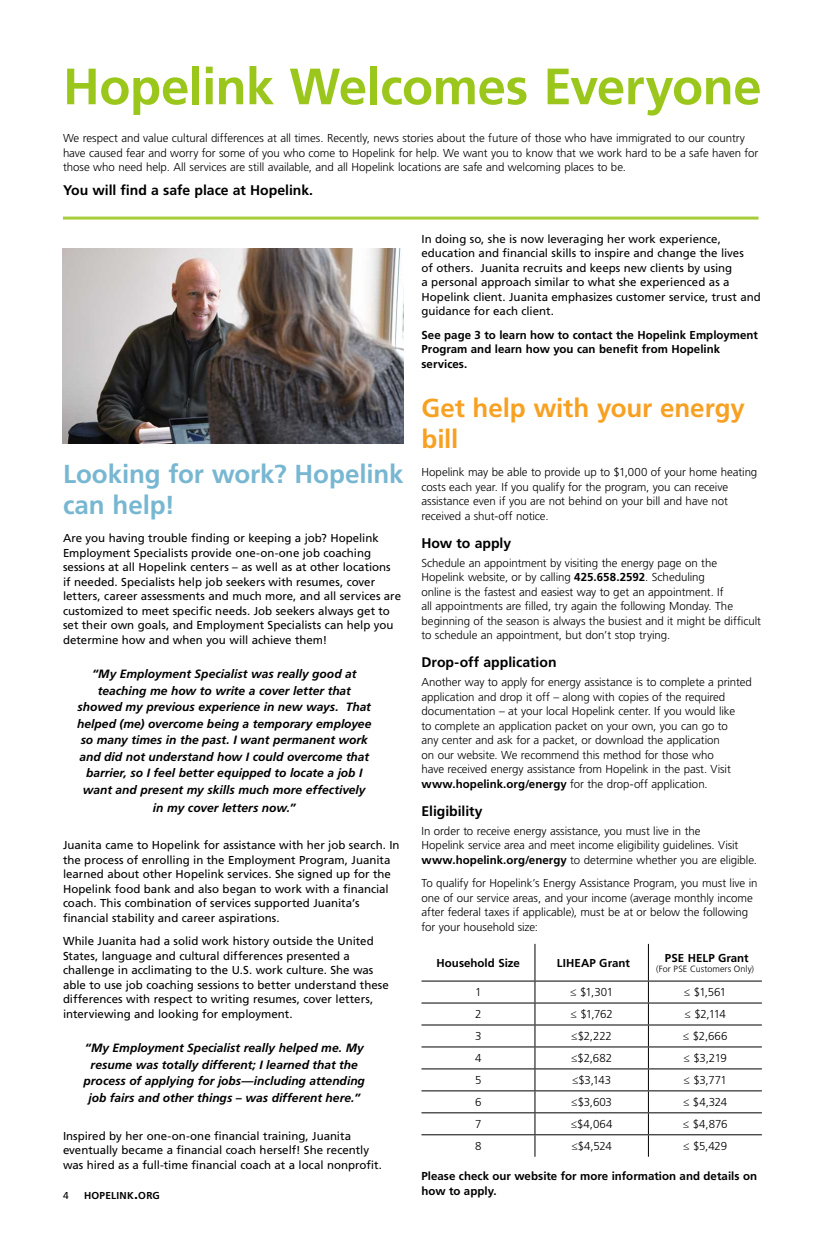
<style>
.page{position:relative;width:819px;height:1260px;background:#fff}
.page>*{position:absolute;margin:0;border:0;box-sizing:border-box;transform-origin:0 0}
.t1{font:700 51px "Frutiger LT Std";letter-spacing:-.01em;color:#9bc71d}
.t2{font:700 26px/31.2px "Frutiger LT Std";letter-spacing:-.005em;color:#78b7d1}
.t3{font:700 26px/31.2px "Frutiger LT Std";letter-spacing:-.005em;color:#f7a123}
.t4{font:700 14px "Frutiger LT Std";color:#000}
.t5{font:italic 700 12px/16.5px "Frutiger LT Std";color:#000;text-align:center}
.t6{font:300 11.5px/14.5px "Frutiger LT Std";letter-spacing:-.005em;color:#000}
.t7{font:11.5px/14.5px "Frutiger LT Std";color:#000}
.t8{font:700 11.5px/14.5px "Frutiger LT Std";color:#000}
.t9{font:700 10px "Frutiger LT Std";letter-spacing:.03em;color:#000}
.t10{font:10px "Frutiger LT Std";color:#000}
.t11{font:300 9px "Frutiger LT Std";letter-spacing:.01em;color:#000}
.s1{font-size:14.4px}
.s2{font-weight:700}
</style>
<div class="page">
<hr style="left:63px;top:217px;width:696px;height:3px;background:#a6cd39">
<hr style="left:534px;top:944px;width:1px;height:37px;background:#000">
<hr style="left:648px;top:944px;width:1px;height:37px;background:#000">
<hr style="left:421px;top:981px;width:114px;height:1px;background:#000">
<hr style="left:535px;top:981px;width:113px;height:1px;background:#000">
<hr style="left:648px;top:981px;width:114px;height:1px;background:#000">
<hr style="left:421px;top:1003px;width:114px;height:1px;background:#000">
<hr style="left:535px;top:1003px;width:113px;height:1px;background:#000">
<hr style="left:648px;top:1003px;width:114px;height:1px;background:#000">
<hr style="left:421px;top:1024px;width:114px;height:2px;background:#000">
<hr style="left:535px;top:1024px;width:113px;height:2px;background:#000">
<hr style="left:648px;top:1024px;width:114px;height:2px;background:#000">
<hr style="left:421px;top:1046px;width:114px;height:1px;background:#000">
<hr style="left:535px;top:1046px;width:113px;height:1px;background:#000">
<hr style="left:648px;top:1046px;width:114px;height:1px;background:#000">
<hr style="left:421px;top:1068px;width:114px;height:1px;background:#000">
<hr style="left:535px;top:1068px;width:113px;height:1px;background:#000">
<hr style="left:648px;top:1068px;width:114px;height:1px;background:#000">
<hr style="left:421px;top:1090px;width:114px;height:1px;background:#000">
<hr style="left:535px;top:1090px;width:113px;height:1px;background:#000">
<hr style="left:648px;top:1090px;width:114px;height:1px;background:#000">
<hr style="left:421px;top:1112px;width:114px;height:1px;background:#000">
<hr style="left:535px;top:1112px;width:113px;height:1px;background:#000">
<hr style="left:648px;top:1112px;width:114px;height:1px;background:#000">
<hr style="left:421px;top:1134px;width:114px;height:1px;background:#000">
<hr style="left:535px;top:1134px;width:113px;height:1px;background:#000">
<svg style="left:534px;top:982px;width:1px;height:175px"></svg>
<hr style="left:648px;top:1134px;width:114px;height:1px;background:#000">
<svg style="left:648px;top:982px;width:1px;height:175px"></svg>
<img style="left:63px;top:248px;width:341px;height:196px">
<h1 class="t1" style="left:63px;top:57px;width:700px">Hopelink Welcomes Everyone</h1>
<p class="t6" style="left:63px;top:131px;width:697px">We respect and value cultural differences at all times. Recently, news stories about the future of those who have immigrated to our country have caused fear and worry for some of you who come to Hopelink for help. We want you to know that we work hard to be a safe haven for those who need help. All services are still available, and all Hopelink locations are safe and welcoming places to be.</p>
<p class="t4" style="left:63px;top:182px;width:252px">You will find a safe place at Hopelink.</p>
<h2 class="t2" style="left:63px;top:458px;width:342px">Looking for work? Hopelink can help!</h2>
<p class="t7" style="left:63px;top:531px;width:340px">Are you having trouble finding or keeping a job? Hopelink Employment Specialists provide one-on-one job coaching sessions at all Hopelink centers – as well as at other locations if needed. Specialists help job seekers with resumes, cover letters, career assessments and much more, and all services are customized to meet specific needs. Job seekers always get to set their own goals, and Employment Specialists can help you determine how and when you will achieve them!</p>
<p class="t5" style="left:77px;top:666px;width:296px">“My Employment Specialist was really good at teaching me how to write a cover letter that showed my previous experience in new ways. That helped (me) overcome being a temporary employee so many times in the past. I want permanent work and did not understand how I could overcome that barrier, so I feel better equipped to locate a job I want and present my skills much more effectively</p>
<p class="t5" style="left:153px;top:800px;width:144px">in my cover letters now.”</p>
<p class="t7" style="left:63px;top:838px;width:338px">Juanita came to Hopelink for assistance with her job search. In the process of enrolling in the Employment Program, Juanita learned about other Hopelink services. She signed up for the Hopelink food bank and also began to work with a financial coach. This combination of services supported Juanita’s financial stability and career aspirations.</p>
<p class="t7" style="left:63px;top:934px;width:327px">While Juanita had a solid work history outside the United States, language and cultural differences presented a challenge in acclimating to the U.S. work culture. She was able to use job coaching sessions to better understand these differences with respect to writing resumes, cover letters, interviewing and looking for employment.</p>
<p class="t5" style="left:84px;top:1040px;width:283px">“My Employment Specialist really helped me. My resume was totally different; I learned that the process of applying for jobs—including attending job fairs and other things – was different here.”</p>
<p class="t7" style="left:63px;top:1128px;width:321px">Inspired by her one-on-one financial training, Juanita eventually became a financial coach herself! She recently was hired as a full-time financial coach at a local nonprofit.</p>
<p class="t10" style="left:63px;top:1190px;width:7px">4</p>
<p class="t9" style="left:84px;top:1190px;width:77px">HOPELINK<span class="s1">.</span>ORG</p>
<p class="t7" style="left:421px;top:232px;width:341px">In doing so, she is now leveraging her work experience, education and financial skills to inspire and change the lives<br>of others. Juanita recruits and keeps new clients by using<br>a personal approach similar to what she experienced as a Hopelink client. Juanita emphasizes customer service, trust and guidance for each client.</p>
<p class="t8" style="left:421px;top:328px;width:338px">See page 3 to learn how to contact the Hopelink Employment<br>Program and learn how you can benefit from Hopelink services.</p>
<h2 class="t3" style="left:421px;top:393px;width:325px">Get help with your energy bill</h2>
<p class="t6" style="left:421px;top:465px;width:337px">Hopelink may be able to provide up to $1,000 of your home heating costs each year. If you qualify for the program, you can receive assistance even if you are not behind on your bill and have not received a shut-off notice.</p>
<p class="t4" style="left:421px;top:535px;width:91px">How to apply</p>
<p class="t6" style="left:421px;top:556px;width:341px">Schedule an appointment by visiting the energy page on the Hopelink website, or by calling <span class="s2">425.658.2592</span>. Scheduling<br>online is the fastest and easiest way to get an appointment. If<br>all appointments are filled, try again the following Monday. The beginning of the season is always the busiest and it might be difficult to schedule an appointment, but don’t stop trying.</p>
<p class="t4" style="left:421px;top:654px;width:137px">Drop-off application</p>
<p class="t6" style="left:421px;top:675px;width:332px">Another way to apply for energy assistance is to complete a printed application and drop it off – along with copies of the required documentation – at your local Hopelink center. If you would like<br>to complete an application packet on your own, you can go to<br>any center and ask for a packet, or download the application<br>on our website. We recommend this method for those who<br>have received energy assistance from Hopelink in the past. Visit <span class="s2">www.hopelink.org/energy</span> for the drop-off application.</p>
<p class="t4" style="left:421px;top:803px;width:63px">Eligibility</p>
<p class="t6" style="left:421px;top:824px;width:337px">In order to receive energy assistance, you must live in the<br>Hopelink service area and meet income eligibility guidelines. Visit <span class="s2">www.hopelink.org/energy</span> to determine whether you are eligible.</p>
<p class="t6" style="left:421px;top:876px;width:338px">To qualify for Hopelink’s Energy Assistance Program, you must live in one of our service areas, and your income (average monthly income after federal taxes if applicable), must be at or below the following for your household size:</p>
<p class="t8" style="left:436px;top:956px;width:85px">Household Size</p>
<p class="t8" style="left:557px;top:956px;width:74px">LIHEAP Grant</p>
<p class="t8" style="left:665px;top:950px;width:85px">PSE HELP Grant</p>
<p class="t11" style="left:656px;top:964px;width:99px">(For PSE Customers Only)</p>
<p class="t6" style="left:475px;top:985px;width:8px">1</p>
<p class="t6" style="left:570px;top:985px;width:44px">≤ $1,301</p>
<p class="t6" style="left:684px;top:985px;width:44px">≤ $1,561</p>
<p class="t6" style="left:475px;top:1007px;width:8px">2</p>
<p class="t6" style="left:571px;top:1007px;width:44px">≤ $1,762</p>
<p class="t6" style="left:684px;top:1007px;width:43px">≤ $2,114</p>
<p class="t6" style="left:475px;top:1029px;width:8px">3</p>
<p class="t6" style="left:571px;top:1029px;width:42px">≤$2,222</p>
<p class="t6" style="left:683px;top:1029px;width:46px">≤ $2,666</p>
<p class="t6" style="left:475px;top:1051px;width:8px">4</p>
<p class="t6" style="left:571px;top:1051px;width:42px">≤$2,682</p>
<p class="t6" style="left:683px;top:1051px;width:45px">≤ $3,219</p>
<p class="t6" style="left:475px;top:1073px;width:8px">5</p>
<p class="t6" style="left:572px;top:1073px;width:41px">≤$3,143</p>
<p class="t6" style="left:683px;top:1073px;width:45px">≤ $3,771</p>
<p class="t6" style="left:475px;top:1095px;width:8px">6</p>
<p class="t6" style="left:571px;top:1095px;width:42px">≤$3,603</p>
<p class="t6" style="left:683px;top:1095px;width:46px">≤ $4,324</p>
<p class="t6" style="left:475px;top:1117px;width:8px">7</p>
<p class="t6" style="left:571px;top:1117px;width:43px">≤$4,064</p>
<p class="t6" style="left:683px;top:1117px;width:46px">≤ $4,876</p>
<p class="t6" style="left:475px;top:1139px;width:8px">8</p>
<p class="t6" style="left:571px;top:1139px;width:42px">≤$4,524</p>
<p class="t6" style="left:683px;top:1139px;width:46px">≤ $5,429</p>
<p class="t8" style="left:421px;top:1169px;width:337px">Please check our website for more information and details on how to apply.</p>
</div>
